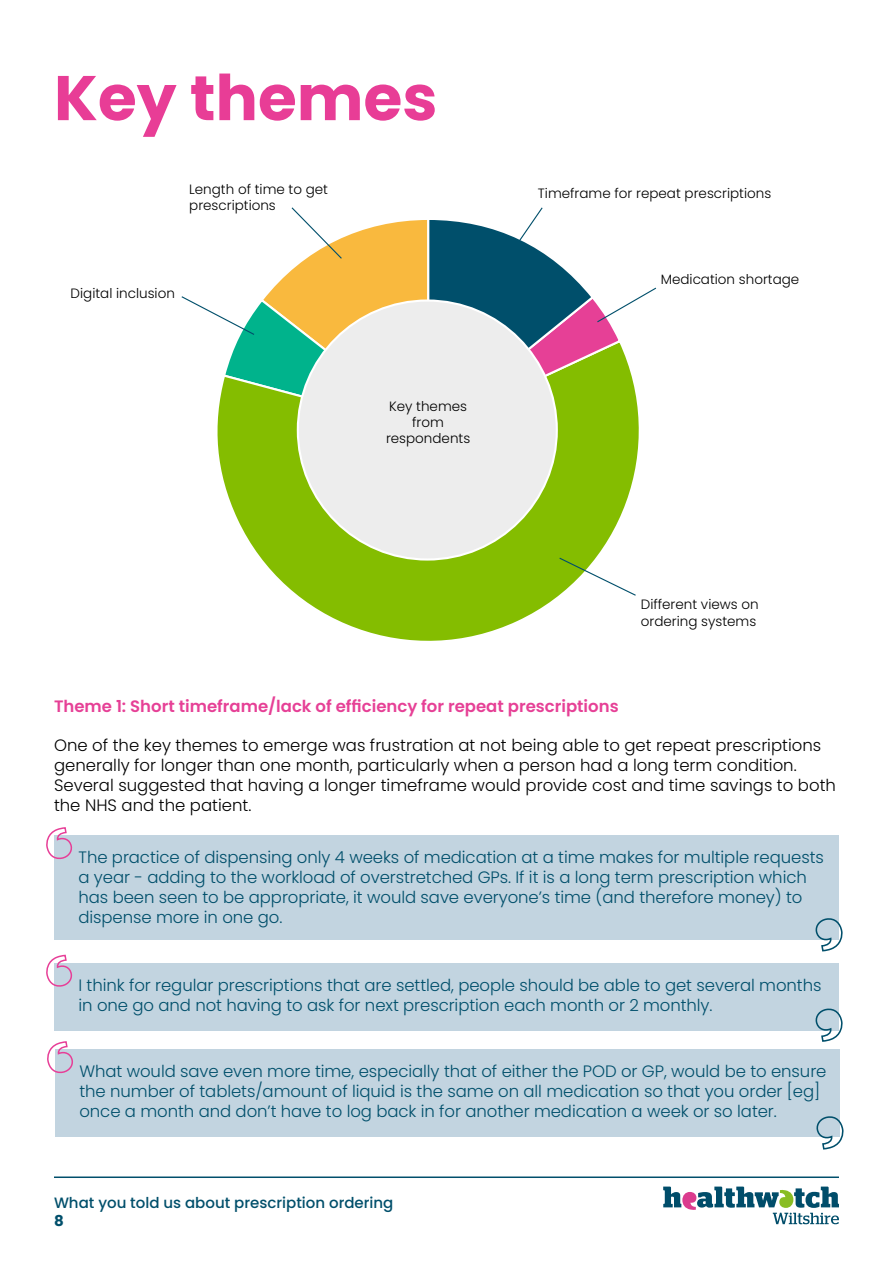
<style>
.page{position:relative;width:893px;height:1263px;background:#fff}
.page>*{position:absolute;margin:0;border:0;box-sizing:border-box;transform-origin:0 0}
.t1{font:700 63px "Poppins";color:#e83d96}
.t2{font:300 16.5px/19.8px "Poppins";letter-spacing:-.005em;color:#004f6b}
.t3{font:300 16.5px/19.8px "Poppins";color:#000}
.t4{font:600 16.5px "Poppins";color:#e64096}
.t5{font:500 15px "Poppins";color:#004f6b}
.t6{font:700 15px "Poppins";color:#004f6b}
.t7{font:300 13.5px/16.2px "Poppins";color:#000}
</style>
<div class="page">
<hr style="left:54px;top:1176px;width:785px;height:2px;background:#004f6b">
<svg style="left:663px;top:1186px;width:176px;height:38px"></svg>
<div style="left:54px;top:835px;width:785px;height:105px;background:#c2d4e0"></div>
<svg style="left:46px;top:827px;width:26px;height:33px"></svg>
<svg style="left:815px;top:918px;width:28px;height:34px"></svg>
<div style="left:54px;top:963px;width:785px;height:67px;background:#c2d4e0"></div>
<svg style="left:46px;top:954px;width:26px;height:33px"></svg>
<svg style="left:815px;top:1008px;width:28px;height:34px"></svg>
<div style="left:55px;top:1049px;width:785px;height:88px;background:#c2d4e0"></div>
<svg style="left:47px;top:1041px;width:26px;height:33px"></svg>
<svg style="left:816px;top:1116px;width:28px;height:34px"></svg>
<svg style="left:217px;top:433px;width:422px;height:208px"></svg>
<div style="left:298px;top:301px;width:259px;height:258px;background:#ededed;border-radius:50%"></div>
<svg style="left:181px;top:207px;width:476px;height:226px"></svg>
<svg style="left:558px;top:557px;width:79px;height:40px"></svg>
<h1 class="t1" style="left:54px;top:62px;width:385px">Key themes</h1>
<p class="t7" style="left:189px;top:181px;width:140px">Length of time to get prescriptions</p>
<p class="t7" style="left:71px;top:285px;width:106px">Digital inclusion</p>
<p class="t7" style="left:386px;top:398px;width:86px;text-align:center">Key themes from respondents</p>
<p class="t7" style="left:538px;top:185px;width:235px">Timeframe for repeat prescriptions</p>
<p class="t7" style="left:661px;top:272px;width:140px">Medication shortage</p>
<p class="t7" style="left:641px;top:597px;width:119px">Different views on ordering systems</p>
<p class="t4" style="left:54px;top:696px;width:566px">Theme 1: Short timeframe/lack of efficiency for repeat prescriptions</p>
<p class="t3" style="left:54px;top:735px;width:783px">One of the key themes to emerge was frustration at not being able to get repeat prescriptions generally for longer than one month, particularly when a person had a long term condition.<br>Several suggested that having a longer timeframe would provide cost and time savings to both the NHS and the patient.</p>
<p class="t2" style="left:78px;top:848px;width:747px">The practice of dispensing only 4 weeks of medication at a time makes for multiple requests a year - adding to the workload of overstretched GPs. If it is a long term prescription which has been seen to be appropriate, it would save everyone’s time (and therefore money) to dispense more in one go.</p>
<p class="t2" style="left:78px;top:975px;width:744px">I think for regular prescriptions that are settled, people should be able to get several months in one go and not having to ask for next prescription each month or 2 monthly.</p>
<p class="t2" style="left:79px;top:1062px;width:748px">What would save even more time, especially that of either the POD or GP, would be to ensure the number of tablets/amount of liquid is the same on all medication so that you order [eg] once a month and don’t have to log back in for another medication a week or so later.</p>
<p class="t5" style="left:54px;top:1194px;width:341px">What you told us about prescription ordering</p>
<p class="t6" style="left:54px;top:1212px;width:11px">8</p>
</div>
